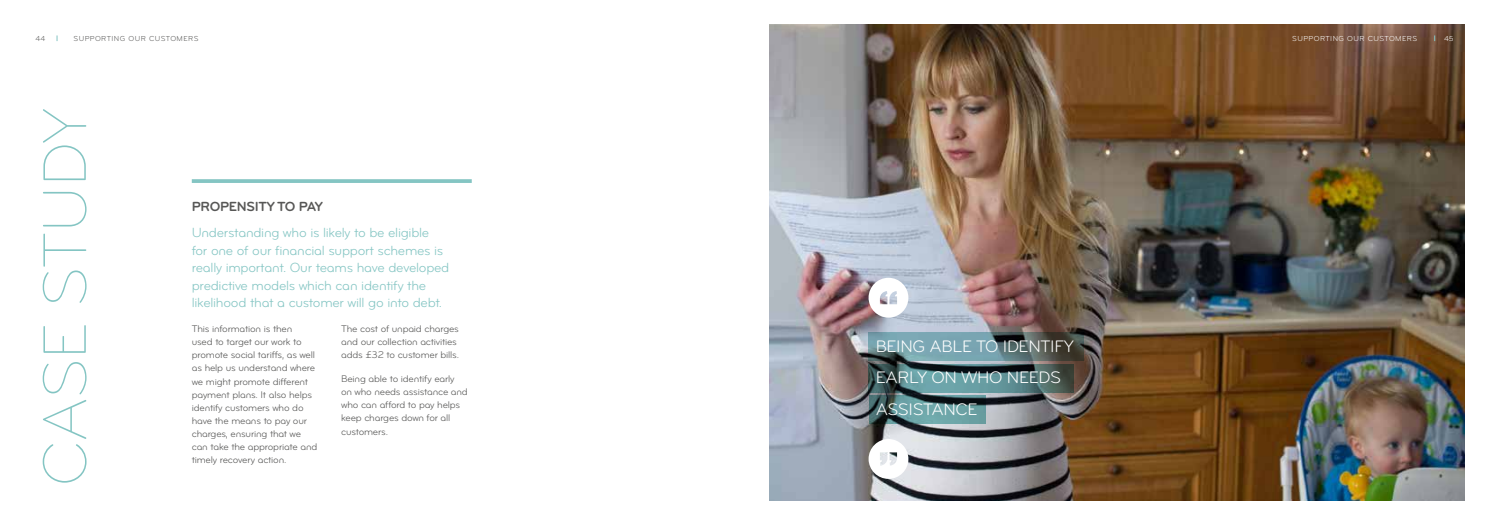
<style>
.page{position:relative;width:1489px;height:525px;background:#fff}
.page>*{position:absolute;margin:0;border:0;box-sizing:border-box;transform-origin:0 0}
.t1{font:63.5px "Bryant Pro Light Alternate";letter-spacing:-.025em;color:#84c5c3}
.t2{font:17.25px/31.2px "Bryant Pro Regular Alternate";letter-spacing:-.02em;color:#fff}
.t3{font:13.75px/17.5px "Bryant Pro Regular Alternate";letter-spacing:-.02em;color:#84c5c3}
.t4{font:13.75px "Bryant Pro Bold Alternate";letter-spacing:-.02em;color:#575756}
.t5{font:12.5px "Bryant Pro Regular Alternate";color:#fff}
.t6{font:10px/13.1px "Bryant Pro Regular Alternate";letter-spacing:-.02em;color:#575756}
.t7{font:7.5px "Bryant Pro Regular Alternate";letter-spacing:.06em;color:#575756}
.t8{font:7.5px "Bryant Pro Regular Alternate";letter-spacing:.06em;color:#fff}
</style>
<div class="page">
<svg style="left:192px;top:179px;width:280px;height:4px"></svg>
<img style="left:769px;top:25px;width:694px;height:475px">
<svg style="left:868px;top:277px;width:40px;height:40px"></svg>
<svg style="left:868px;top:439px;width:40px;height:39px"></svg>
<svg style="left:868px;top:332px;width:216px;height:91px;background:#5c7578"></svg>
<p class="t7" style="left:35px;top:35px;width:11px">44</p>
<p class="t7" style="left:74px;top:35px;width:126px">SUPPORTING OUR CUSTOMERS</p>
<p class="t8" style="left:1292px;top:35px;width:126px">SUPPORTING OUR CUSTOMERS</p>
<p class="t8" style="left:1443px;top:35px;width:11px">45</p>
<h1 class="t1" style="left:31px;top:486px;width:381px;rotate:-90deg">CASE STUDY</h1>
<h3 class="t4" style="left:192px;top:199px;width:133px">PROPENSITY TO PAY</h3>
<h3 class="t3" style="left:192px;top:224px;width:259px">Understanding who is likely to be eligible<br>for one of our financial support schemes is really important. Our teams have developed predictive models which can identify the likelihood that a customer will go into debt.</h3>
<p class="t6" style="left:192px;top:322px;width:127px">This information is then<br>used to target our work to promote social tariffs, as well as help us understand where we might promote different payment plans. It also helps identify customers who do have the means to pay our charges, ensuring that we can take the appropriate and timely recovery action.</p>
<p class="t6" style="left:341px;top:322px;width:119px">The cost of unpaid charges and our collection activities adds £32 to customer bills.</p>
<p class="t6" style="left:341px;top:372px;width:128px">Being able to identify early on who needs assistance and who can afford to pay helps keep charges down for all customers.</p>
<h2 class="t2" style="left:875px;top:331px;width:199px">BEING ABLE TO IDENTIFY<br>EARLY ON WHO NEEDS<br>ASSISTANCE</h2>
<p class="t5" style="left:868px;top:378px;width:209px">AND OUR COLLECTION ACTIVITIES</p>
</div>
